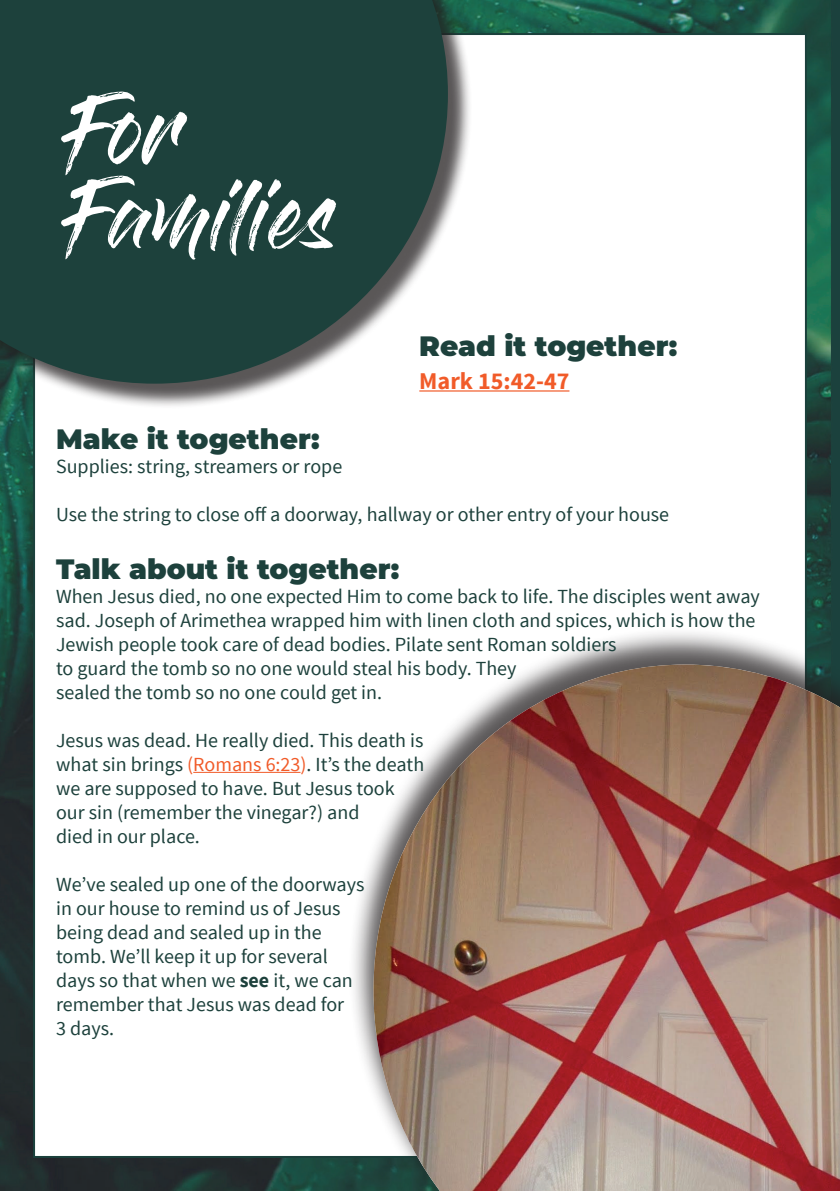
<style>
.page{position:relative;width:840px;height:1191px;background:#fff}
.page>*{position:absolute;margin:0;border:0;box-sizing:border-box;transform-origin:0 0}
.t1{font:70px/84px "Gloss And Bloom";color:#fff}
.t2{font:900 28px "Montserrat";color:#1d413c}
.t3{font:700 24px "Source Sans Pro";color:#f15b29}
.t4{font:20px/24px "Source Sans Pro";color:#1d413c}
.s1{color:#f15b29}
.s2{font-weight:700}
</style>
<div class="page">
<img style="left:0;top:0;width:839px;height:1191px">
<div style="left:34px;top:34px;width:771px;height:1123px;background:#fff"></div>
<div style="left:0;top:0;width:472px;height:409px;background:#231f20;opacity:.75"></div>
<svg style="left:0;top:0;width:447px;height:384px;background:#2f4f4a"></svg>
<div style="left:347px;top:627px;width:492px;height:564px;background:#231f20;opacity:.75"></div>
<img style="left:373px;top:664px;width:466px;height:527px">
<hr style="left:193px;top:772px;width:107px;height:1px;background:#f15b29">
<hr style="left:419px;top:390px;width:150px;height:1px;background:#f15b29">
<p class="t1" style="left:68px;top:98px;width:270px">For<br>Families</p>
<p class="t2" style="left:419px;top:324px;width:259px">Read it together:</p>
<p class="t3" style="left:419px;top:366px;width:151px">Mark 15:42-47</p>
<p class="t2" style="left:56px;top:418px;width:265px">Make it together:</p>
<p class="t4" style="left:56px;top:455px;width:287px">Supplies: string, streamers or rope</p>
<p class="t4" style="left:56px;top:503px;width:614px">Use the string to close off a doorway, hallway or other entry of your house</p>
<p class="t2" style="left:56px;top:548px;width:344px">Talk about it together:</p>
<p class="t4" style="left:56px;top:584px;width:705px">When Jesus died, no one expected Him to come back to life. The disciples went away sad. Joseph of Arimethea wrapped him with linen cloth and spices, which is how the Jewish people took care of dead bodies. Pilate sent Roman soldiers<br>to guard the tomb so no one would steal his body. They<br>sealed the tomb so no one could get in.</p>
<p class="t4" style="left:56px;top:728px;width:369px">Jesus was dead. He really died. This death is what sin brings <span class="s1">(Romans 6:23)</span>. It’s the death we are supposed to have. But Jesus took our sin (remember the vinegar?) and<br>died in our place.</p>
<p class="t4" style="left:56px;top:872px;width:310px">We’ve sealed up one of the doorways in our house to remind us of Jesus being dead and sealed up in the tomb. We’ll keep it up for several days so that when we <span class="s2">see</span> it, we can remember that Jesus was dead for<br>3 days.</p>
</div>
